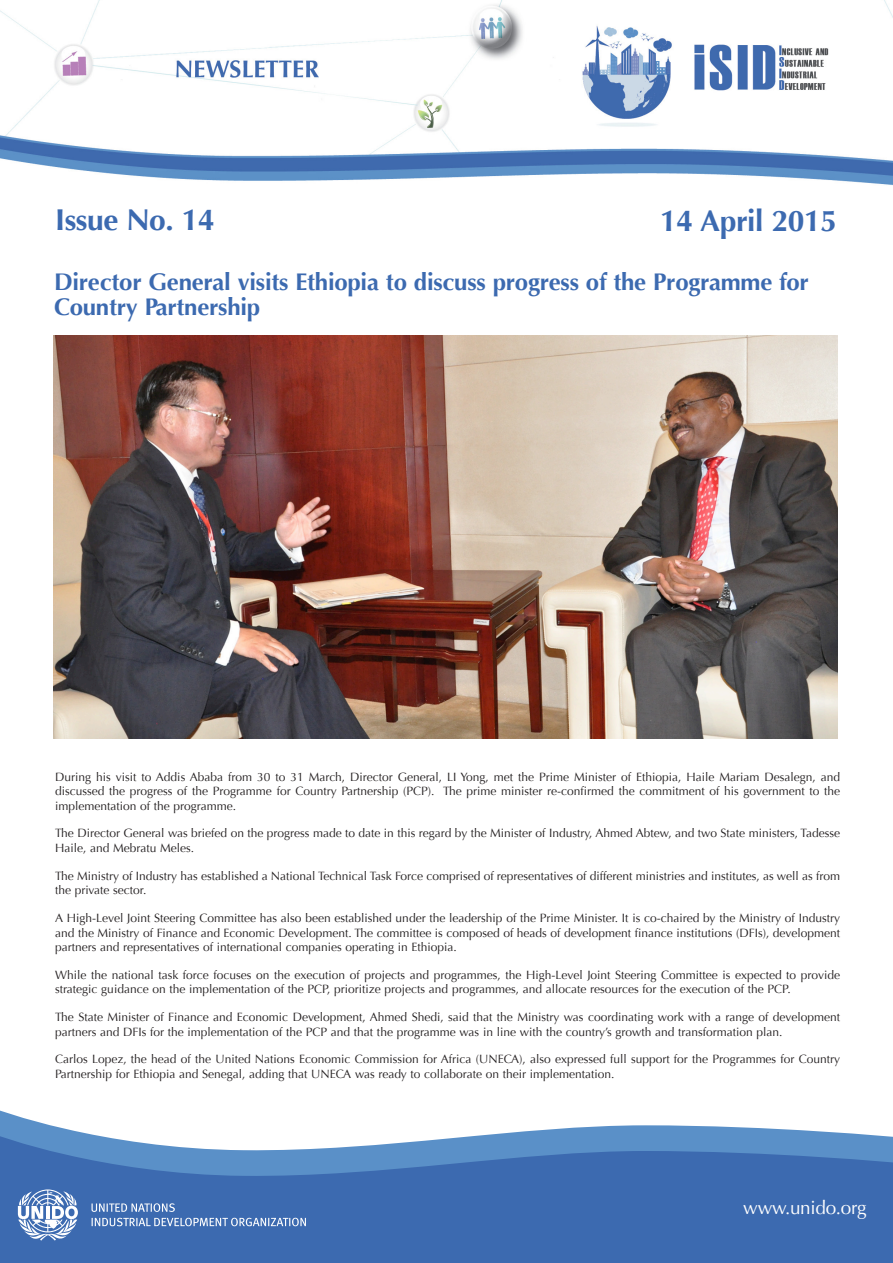
<style>
.page{position:relative;width:893px;height:1263px;background:#fff}
.page>*{position:absolute;margin:0;border:0;box-sizing:border-box;transform-origin:0 0}
.t1{font:700 30px "Optima";letter-spacing:-.015em;color:#3c6ab0}
.t2{font:700 24px/25.5px "Optima";letter-spacing:-.01em;color:#3c6ab0}
.t3{font:18.9px "Optima";letter-spacing:-.015em;color:#fff}
.t4{font:12px/14.4px "Optima";color:#231f20}
</style>
<div class="page">
<svg style="left:0;top:1110px;width:857px;height:24px"></svg>
<svg style="left:0;top:1134px;width:893px;height:129px;background:#4976b7"></svg>
<svg style="left:92px;top:1218px;width:214px;height:8px;background:#819fcc"></svg>
<svg style="left:92px;top:1203px;width:83px;height:9px"></svg>
<svg style="left:18px;top:1189px;width:60px;height:52px"></svg>
<img style="left:0;top:0;width:892px;height:185px">
<img style="left:53px;top:336px;width:784px;height:403px">
<h1 class="t1" style="left:55px;top:203px;width:161px">Issue No. 14</h1>
<h1 class="t1" style="left:660px;top:203px;width:178px">14 April 2015</h1>
<h2 class="t2" style="left:54px;top:269px;width:756px">Director General visits Ethiopia to discuss progress of the Programme for<br>Country Partnership</h2>
<p class="t4" style="left:55px;top:770px;width:787px;text-align:justify">During his visit to Addis Ababa from 30 to 31 March, Director General, LI Yong, met the Prime Minister of Ethiopia, Haile Mariam Desalegn, and discussed the progress of the Programme for Country Partnership (PCP). The prime minister re-confirmed the commitment of his government to the implementation of the programme.</p>
<p class="t4" style="left:55px;top:826px;width:786px">The Director General was briefed on the progress made to date in this regard by the Minister of Industry, Ahmed Abtew, and two State ministers, Tadesse<br>Haile, and Mebratu Meles.</p>
<p class="t4" style="left:55px;top:869px;width:787px">The Ministry of Industry has established a National Technical Task Force comprised of representatives of different ministries and institutes, as well as from the private sector.</p>
<p class="t4" style="left:55px;top:911px;width:786px;text-align:justify">A High-Level Joint Steering Committee has also been established under the leadership of the Prime Minister. It is co-chaired by the Ministry of Industry and the Ministry of Finance and Economic Development. The committee is composed of heads of development finance institutions (DFIs), development partners and representatives of international companies operating in Ethiopia.</p>
<p class="t4" style="left:55px;top:968px;width:786px">While the national task force focuses on the execution of projects and programmes, the High-Level Joint Steering Committee is expected to provide strategic guidance on the implementation of the PCP, prioritize projects and programmes, and allocate resources for the execution of the PCP.</p>
<p class="t4" style="left:55px;top:1010px;width:786px">The State Minister of Finance and Economic Development, Ahmed Shedi, said that the Ministry was coordinating work with a range of development partners and DFIs for the implementation of the PCP and that the programme was in line with the country’s growth and transformation plan.</p>
<p class="t4" style="left:55px;top:1052px;width:786px">Carlos Lopez, the head of the United Nations Economic Commission for Africa (UNECA), also expressed full support for the Programmes for Country<br>Partnership for Ethiopia and Senegal, adding that UNECA was ready to collaborate on their implementation.</p>
<h3 class="t3" style="left:743px;top:1196px;width:125px">www.unido.org</h3>
</div>
